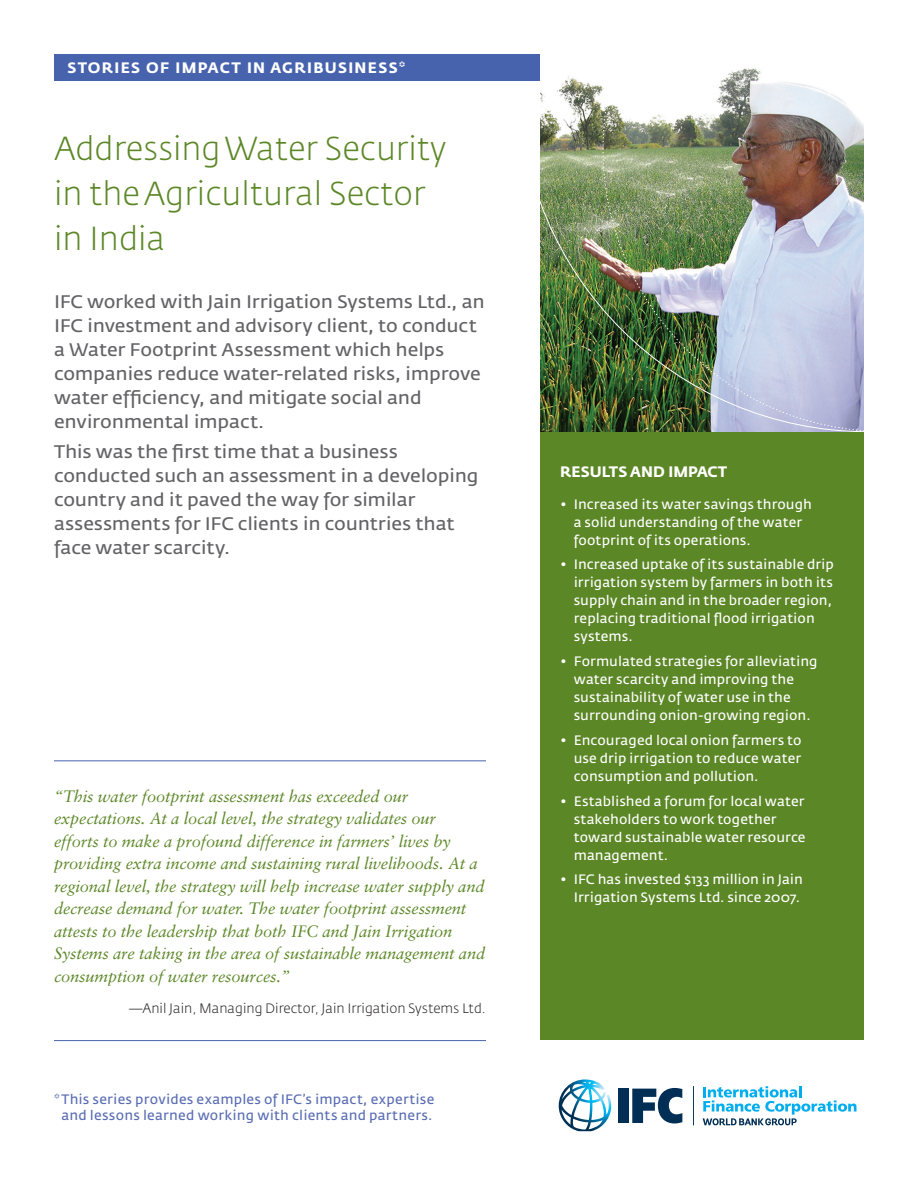
<style>
.page{position:relative;width:918px;height:1188px;background:#fff}
.page>*{position:absolute;margin:0;border:0;box-sizing:border-box;transform-origin:0 0}
.Main_Head-DkGreen{font:300 33px/45px "Fedra Sans";color:#5c8727}
.Intro_paragraph{font:18px/24px "Fedra Sans";letter-spacing:-.01em;color:#636366;scale:1.05 1}
.Quote-Green{font:italic 16.5px/22.5px "Sabon LT";letter-spacing:-.01em;color:#5c8727}
.Results___Impact_Hea{font:700 15px "Fedra Sans";letter-spacing:.085em;color:#fff}
.Results___Impact_Hea-2{font:700 15px "Fedra Sans";color:#fff}
.Results___Impact_Bul{font:13.5px/18px "Fedra Sans";letter-spacing:.005em;color:#fff}
.t1{font:13.5px/16.5px "Fedra Sans";letter-spacing:.015em;color:#5a6db4;text-align:center}
.Quote_attribute{font:300 13.5px "Fedra Sans";color:#231f20}
</style>
<div class="page">
<div style="left:540px;top:432px;width:324px;height:608px;background:#5c8727"></div>
<img style="left:540px;top:76px;width:62px;height:356px">
<img style="left:602px;top:68px;width:262px;height:364px">
<div style="left:54px;top:54px;width:486px;height:27px;background:#4863ae"></div>
<div style="left:618px;top:1089px;width:11px;height:34px;background:#002e54"></div>
<svg style="left:632px;top:1088px;width:50px;height:35px"></svg>
<svg style="left:703px;top:1086px;width:153px;height:39px"></svg>
<hr style="left:693px;top:1086px;width:1px;height:39px;background:#002e54">
<svg style="left:559px;top:1079px;width:52px;height:52px"></svg>
<hr style="left:54px;top:760px;width:432px;height:1px;background:#4863ae">
<hr style="left:54px;top:1040px;width:432px;height:1px;background:#4863ae">
<p class="Results___Impact_Hea" style="left:68px;top:59px;width:339px">STORIES OF IMPACT IN AGRIBUSINESS*</p>
<p class="Main_Head-DkGreen" style="left:54px;top:127px;width:394px">Addressing Water Security in the Agricultural Sector in India</p>
<p class="Intro_paragraph" style="left:54px;top:290px;width:412px">IFC worked with Jain Irrigation Systems Ltd., an IFC investment and advisory client, to conduct a Water Footprint Assessment which helps companies reduce water-related risks, improve water efficiency, and mitigate social and environmental impact.</p>
<p class="Intro_paragraph" style="left:54px;top:441px;width:406px">This was the first time that a business conducted such an assessment in a developing country and it paved the way for similar assessments for IFC clients in countries that face water scarcity.</p>
<p class="Quote-Green" style="left:54px;top:785px;width:433px">“This water footprint assessment has exceeded our expectations. At a local level, the strategy validates our<br>efforts to make a profound difference in farmers’ lives by providing extra income and sustaining rural livelihoods. At a regional level, the strategy will help increase water supply and decrease demand for water. The water footprint assessment attests to the leadership that both IFC and Jain Irrigation Systems are taking in the area of sustainable management and consumption of water resources.”</p>
<p class="Quote_attribute" style="left:129px;top:1001px;width:358px">—Anil Jain, Managing Director, Jain Irrigation Systems Ltd.</p>
<p class="t1" style="left:54px;top:1091px;width:382px">*This series provides examples of IFC’s impact, expertise and lessons learned working with clients and partners.</p>
<p class="Results___Impact_Hea-2" style="left:560px;top:463px;width:169px">RESULTS AND IMPACT</p>
<p class="Results___Impact_Bul" style="left:574px;top:495px;width:240px;text-indent:-14px">• Increased its water savings through a solid understanding of the water footprint of its operations.</p>
<p class="Results___Impact_Bul" style="left:574px;top:556px;width:262px;text-indent:-14px">• Increased uptake of its sustainable drip irrigation system by farmers in both its supply chain and in the broader region, replacing traditional flood irrigation systems.</p>
<p class="Results___Impact_Bul" style="left:574px;top:653px;width:245px;text-indent:-14px">• Formulated strategies for alleviating water scarcity and improving the sustainability of water use in the surrounding onion-growing region.</p>
<p class="Results___Impact_Bul" style="left:574px;top:731px;width:229px;text-align:justify;text-indent:-14px">• Encouraged local onion farmers to use drip irrigation to reduce water consumption and pollution.</p>
<p class="Results___Impact_Bul" style="left:574px;top:792px;width:233px;text-indent:-14px">• Established a forum for local water stakeholders to work together toward sustainable water resource management.</p>
<p class="Results___Impact_Bul" style="left:560px;top:871px;width:244px;text-align:right">• IFC has invested $133 million in Jain<br>Irrigation Systems Ltd. since 2007.</p>
</div>
